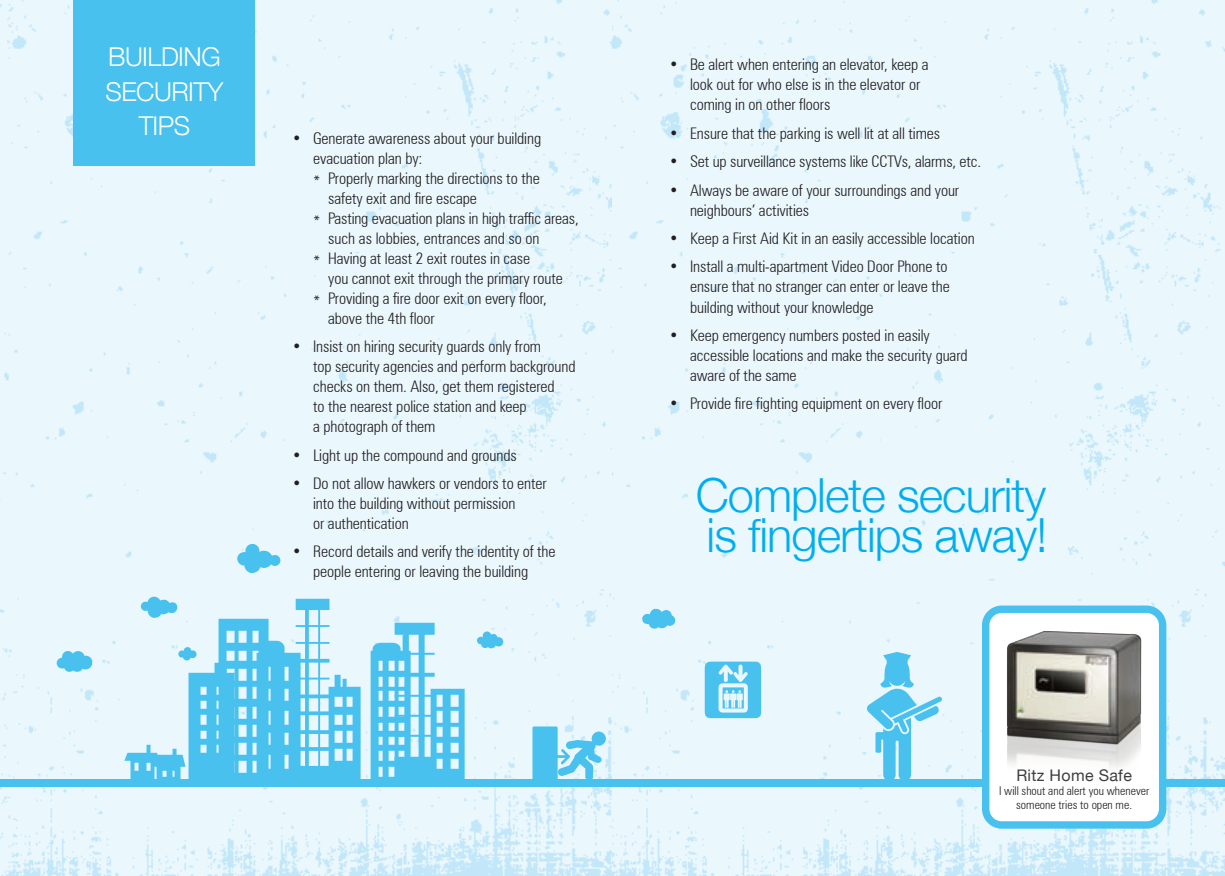
<style>
.page{position:relative;width:1225px;height:876px;background:#fff}
.page>*{position:absolute;margin:0;border:0;box-sizing:border-box;transform-origin:0 0}
.t1{font:300 47px/40px "Helvetica Neue";letter-spacing:-.02em;color:#00aeef}
.t2{font:300 26px/34.4px "Helvetica Neue";letter-spacing:-.02em;color:#fff;text-align:center}
.t3{font:300 condensed 16px/20px "Zurich BT";letter-spacing:-.005em;color:#231f20}
.t4{font:16px "Helvetica Neue";letter-spacing:.02em;color:#3e3e3f}
.t5{font:300 condensed 12px/14px "Zurich BT";color:#231f20;text-align:center}
</style>
<div class="page">
<div style="left:0;top:0;width:612px;height:876px;background:#eaf7fd"></div>
<div style="left:74px;top:0;width:181px;height:166px;background:#48c1ef"></div>
<div style="left:0;top:779px;width:612px;height:8px;background:#48c1ef"></div>
<svg style="left:532px;top:726px;width:74px;height:53px;background:#87d6f4"></svg>
<svg style="left:370px;top:623px;width:94px;height:156px;background:#8cd7f4"></svg>
<svg style="left:477px;top:631px;width:26px;height:17px"></svg>
<svg style="left:124px;top:597px;width:236px;height:182px;background:#9fdef6"></svg>
<svg style="left:237px;top:544px;width:43px;height:29px"></svg>
<svg style="left:57px;top:651px;width:35px;height:21px"></svg>
<div style="left:612px;top:0;width:613px;height:876px;background:#eaf7fd"></div>
<div style="left:612px;top:779px;width:613px;height:8px;background:#48c1ef"></div>
<svg style="left:705px;top:662px;width:56px;height:56px"></svg>
<svg style="left:642px;top:609px;width:33px;height:20px"></svg>
<svg style="left:867px;top:652px;width:75px;height:127px"></svg>
<div style="left:985px;top:609px;width:177px;height:216px;background:#fff;border-radius:16px"></div>
<div style="left:982px;top:605px;width:184px;height:224px;border:7px solid #48c1ef;border-radius:16px"></div>
<img style="left:992px;top:620px;width:166px;height:203px">
<h2 class="t2" style="left:105px;top:38px;width:119px">BUILDING<br>SECURITY<br>TIPS</h2>
<p class="t3" style="left:292px;top:128px;width:250px">• Generate awareness about your building</p>
<p class="t3" style="left:313px;top:148px;width:111px">evacuation plan by:</p>
<p class="t3" style="left:313px;top:168px;width:228px">* Properly marking the directions to the</p>
<p class="t3" style="left:328px;top:188px;width:150px">safety exit and fire escape</p>
<p class="t3" style="left:313px;top:208px;width:267px">* Pasting evacuation plans in high traffic areas,</p>
<p class="t3" style="left:328px;top:228px;width:213px">such as lobbies, entrances and so on</p>
<p class="t3" style="left:313px;top:248px;width:219px">* Having at least 2 exit routes in case</p>
<p class="t3" style="left:328px;top:268px;width:236px">you cannot exit through the primary route</p>
<p class="t3" style="left:313px;top:288px;width:235px">* Providing a fire door exit on every floor,</p>
<p class="t3" style="left:328px;top:308px;width:108px">above the 4th floor</p>
<p class="t3" style="left:313px;top:336px;width:264px;text-indent:-21px">• Insist on hiring security guards only from<br>top security agencies and perform background checks on them. Also, get them registered<br>to the nearest police station and keep<br>a photograph of them</p>
<p class="t3" style="left:292px;top:445px;width:226px">• Light up the compound and grounds</p>
<p class="t3" style="left:313px;top:473px;width:235px;text-indent:-21px">• Do not allow hawkers or vendors to enter into the building without permission<br>or authentication</p>
<p class="t3" style="left:292px;top:542px;width:265px;text-align:center">• Record details and verify the identity of the people entering or leaving the building</p>
<p class="t3" style="left:690px;top:55px;width:240px;text-indent:-21px">• Be alert when entering an elevator, keep a look out for who else is in the elevator or coming in on other floors</p>
<p class="t3" style="left:669px;top:123px;width:273px">• Ensure that the parking is well lit at all times</p>
<p class="t3" style="left:669px;top:151px;width:313px">• Set up surveillance systems like CCTVs, alarms, etc.</p>
<p class="t3" style="left:690px;top:180px;width:271px;text-indent:-21px">• Always be aware of your surroundings and your neighbours’ activities</p>
<p class="t3" style="left:669px;top:228px;width:307px">• Keep a First Aid Kit in an easily accessible location</p>
<p class="t3" style="left:690px;top:257px;width:261px;text-indent:-21px">• Install a multi-apartment Video Door Phone to ensure that no stranger can enter or leave the building without your knowledge</p>
<p class="t3" style="left:690px;top:325px;width:279px;text-indent:-21px">• Keep emergency numbers posted in easily accessible locations and make the security guard aware of the same</p>
<p class="t3" style="left:669px;top:393px;width:275px">• Provide fire fighting equipment on every floor</p>
<h1 class="t1" style="left:695px;top:471px;width:353px">Complete security is fingertips away!</h1>
<p class="t4" style="left:1016px;top:764px;width:117px">Ritz Home Safe</p>
<p class="t5" style="left:999px;top:784px;width:152px">I will shout and alert you whenever someone tries to open me.</p>
</div>
